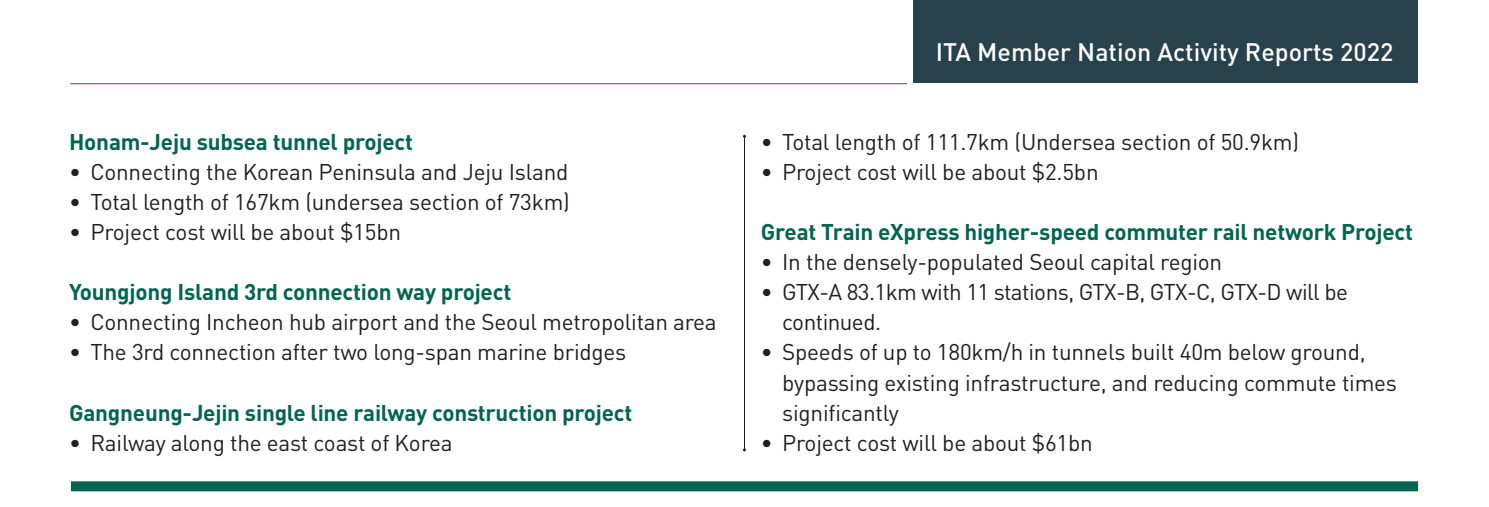
<style>
.page{position:relative;width:1489px;height:507px;background:#fff}
.page>*{position:absolute;margin:0;border:0;box-sizing:border-box;transform-origin:0 0}
.t1{font:500 25px "DIN";color:#fff}
.t2{font:22.5px/30px "DIN";letter-spacing:-.01em;color:#231f20}
.t3{font:700 22.5px "DIN";letter-spacing:-.01em;color:#006651}
</style>
<div class="page">
<div style="left:912px;top:0;width:505px;height:83px;background:#27414d"></div>
<hr style="left:70px;top:83px;width:836px;height:1px;background:#a62b43">
<div style="left:71px;top:481px;width:1346px;height:10px;background:#006651"></div>
<hr style="left:744px;top:136px;width:1px;height:313px;background:#231f20">
<p class="t3" style="left:69px;top:127px;width:345px">Honam-Jeju subsea tunnel project</p>
<p class="t2" style="left:69px;top:156px;width:501px">• Connecting the Korean Peninsula and Jeju Island</p>
<p class="t2" style="left:69px;top:186px;width:502px">• Total length of 167km (undersea section of 73km)</p>
<p class="t2" style="left:69px;top:216px;width:333px">• Project cost will be about $15bn</p>
<p class="t3" style="left:69px;top:277px;width:443px">Youngjong Island 3rd connection way project</p>
<p class="t2" style="left:69px;top:306px;width:649px">• Connecting Incheon hub airport and the Seoul metropolitan area</p>
<p class="t2" style="left:69px;top:336px;width:558px">• The 3rd connection after two long-span marine bridges</p>
<p class="t3" style="left:69px;top:397px;width:565px">Gangneung-Jejin single line railway construction project</p>
<p class="t2" style="left:69px;top:426px;width:385px">• Railway along the east coast of Korea</p>
<p class="t1" style="left:935px;top:36px;width:459px">ITA Member Nation Activity Reports 2022</p>
<p class="t2" style="left:760px;top:126px;width:540px">• Total length of 111.7km (Undersea section of 50.9km)</p>
<p class="t2" style="left:760px;top:156px;width:339px">• Project cost will be about $2.5bn</p>
<p class="t3" style="left:760px;top:217px;width:653px">Great Train eXpress higher-speed commuter rail network Project</p>
<p class="t2" style="left:760px;top:246px;width:463px">• In the densely-populated Seoul capital region</p>
<p class="t2" style="left:782px;top:276px;width:567px;text-indent:-21px">• GTX-A 83.1km with 11 stations, GTX-B, GTX-C, GTX-D will be continued.</p>
<p class="t2" style="left:782px;top:336px;width:616px;text-indent:-21px">• Speeds of up to 180km/h in tunnels built 40m below ground, bypassing existing infrastructure, and reducing commute times significantly</p>
<p class="t2" style="left:760px;top:426px;width:333px">• Project cost will be about $61bn</p>
</div>
